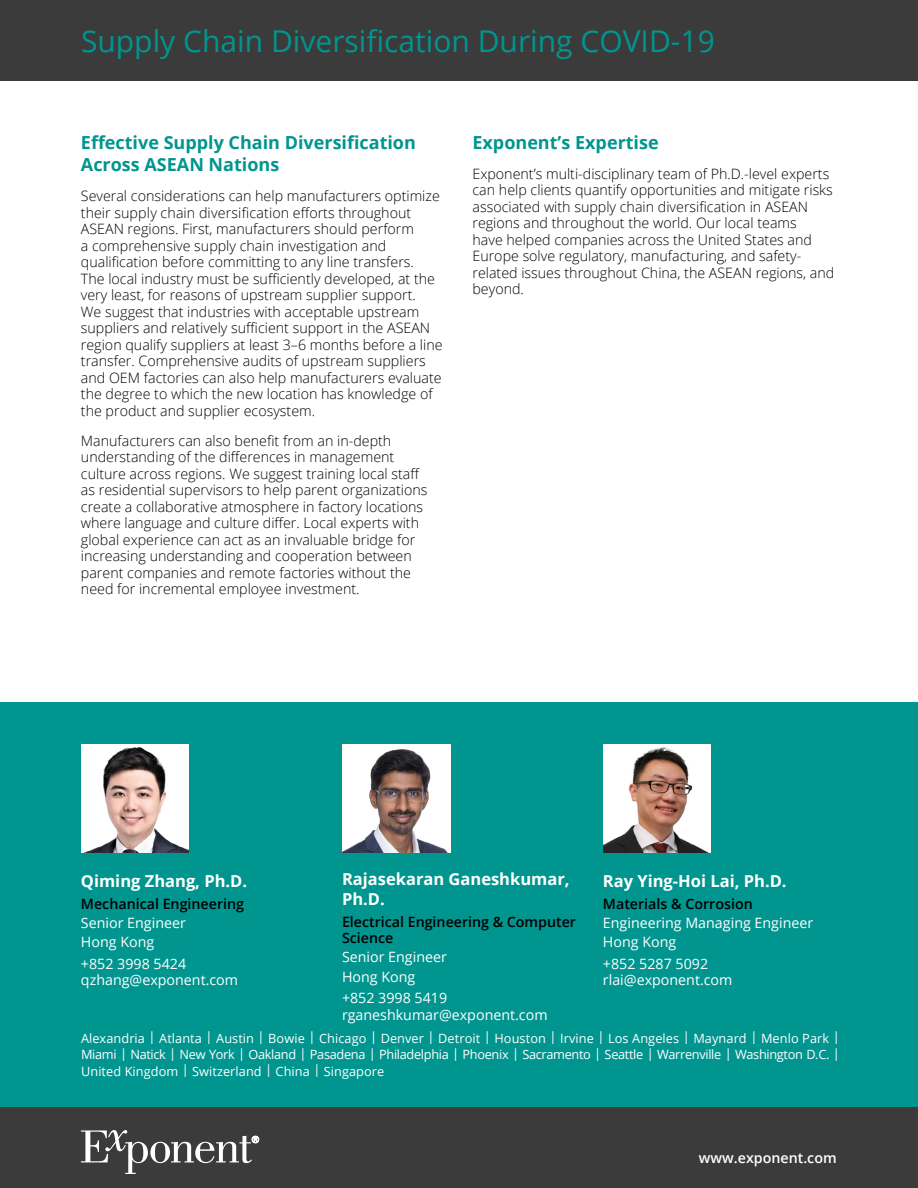
<style>
.page{position:relative;width:918px;height:1188px;background:#fff}
.page>*{position:absolute;margin:0;border:0;box-sizing:border-box;transform-origin:0 0}
.t1{font:30px "Open Sans";color:#00958f}
.t2{font:700 18px/22.5px "Open Sans";color:#00958f}
.t3{font:700 16.5px/19.5px "Open Sans";color:#fff}
.t4{font:300 14.25px/16.5px "Open Sans";color:#000}
.t5{font:14.25px/19.2px "Open Sans";color:#fff}
.t6{font:600 14.25px/16.5px "Open Sans";color:#000}
.t7{font:600 14.25px "Open Sans";color:#fff}
.t8{font:12.75px/16.5px "Open Sans";letter-spacing:.005em;color:#fff;text-align:justify}
</style>
<div class="page">
<div style="left:0;top:0;width:918px;height:81px;background:#3b3b3b"></div>
<div style="left:0;top:702px;width:918px;height:405px;background:#00958f"></div>
<div style="left:0;top:1107px;width:918px;height:81px;background:#3b3b3b"></div>
<svg style="left:81px;top:1130px;width:178px;height:44px"></svg>
<img style="left:81px;top:745px;width:108px;height:108px">
<img style="left:342px;top:745px;width:108px;height:108px">
<img style="left:603px;top:745px;width:108px;height:108px">
<h1 class="t1" style="left:81px;top:21px;width:635px">Supply Chain Diversification During COVID-19</h1>
<p class="t2" style="left:81px;top:131px;width:337px">Effective Supply Chain Diversification<br>Across ASEAN Nations</p>
<p class="t4" style="left:81px;top:187px;width:363px">Several considerations can help manufacturers optimize their supply chain diversification efforts throughout ASEAN regions. First, manufacturers should perform<br>a comprehensive supply chain investigation and qualification before committing to any line transfers.<br>The local industry must be sufficiently developed, at the very least, for reasons of upstream supplier support.<br>We suggest that industries with acceptable upstream suppliers and relatively sufficient support in the ASEAN region qualify suppliers at least 3–6 months before a line transfer. Comprehensive audits of upstream suppliers and OEM factories can also help manufacturers evaluate the degree to which the new location has knowledge of the product and supplier ecosystem.</p>
<p class="t4" style="left:81px;top:432px;width:348px">Manufacturers can also benefit from an in-depth understanding of the differences in management culture across regions. We suggest training local staff as residential supervisors to help parent organizations create a collaborative atmosphere in factory locations where language and culture differ. Local experts with global experience can act as an invaluable bridge for increasing understanding and cooperation between parent companies and remote factories without the need for incremental employee investment.</p>
<p class="t2" style="left:472px;top:131px;width:188px">Exponent’s Expertise</p>
<p class="t4" style="left:472px;top:165px;width:363px">Exponent’s multi-disciplinary team of Ph.D.-level experts can help clients quantify opportunities and mitigate risks associated with supply chain diversification in ASEAN regions and throughout the world. Our local teams<br>have helped companies across the United States and Europe solve regulatory, manufacturing, and safety&shy;related issues throughout China, the ASEAN regions, and beyond.</p>
<p class="t3" style="left:81px;top:871px;width:168px">Qiming Zhang, Ph.D.</p>
<p class="t6" style="left:81px;top:895px;width:165px">Mechanical Engineering</p>
<p class="t5" style="left:81px;top:913px;width:106px">Senior Engineer<br>Hong Kong</p>
<p class="t5" style="left:81px;top:955px;width:159px;line-height:16.5px">+852 3998 5424 qzhang@exponent.com</p>
<p class="t3" style="left:342px;top:869px;width:229px">Rajasekaran Ganeshkumar,<br>Ph.D.</p>
<p class="t6" style="left:342px;top:913px;width:236px">Electrical Engineering &amp; Computer<br>Science</p>
<p class="t5" style="left:342px;top:947px;width:106px">Senior Engineer<br>Hong Kong</p>
<p class="t5" style="left:342px;top:990px;width:207px;line-height:16.5px">+852 3998 5419 rganeshkumar@exponent.com</p>
<p class="t3" style="left:603px;top:871px;width:185px">Ray Ying-Hoi Lai, Ph.D.</p>
<p class="t6" style="left:603px;top:895px;width:151px">Materials &amp; Corrosion</p>
<p class="t5" style="left:603px;top:913px;width:212px">Engineering Managing Engineer<br>Hong Kong</p>
<p class="t5" style="left:603px;top:955px;width:131px;line-height:16.5px">+852 5287 5092 rlai@exponent.com</p>
<p class="t8" style="left:81px;top:1030px;width:760px">Alexandria | Atlanta | Austin | Bowie | Chicago | Denver | Detroit | Houston | Irvine | Los Angeles | Maynard | Menlo Park | Miami | Natick | New York | Oakland | Pasadena | Philadelphia | Phoenix | Sacramento | Seattle | Warrenville | Washington D.C. | United Kingdom | Switzerland | China | Singapore</p>
<p class="t7" style="left:699px;top:1148px;width:139px">www.exponent.com</p>
</div>
